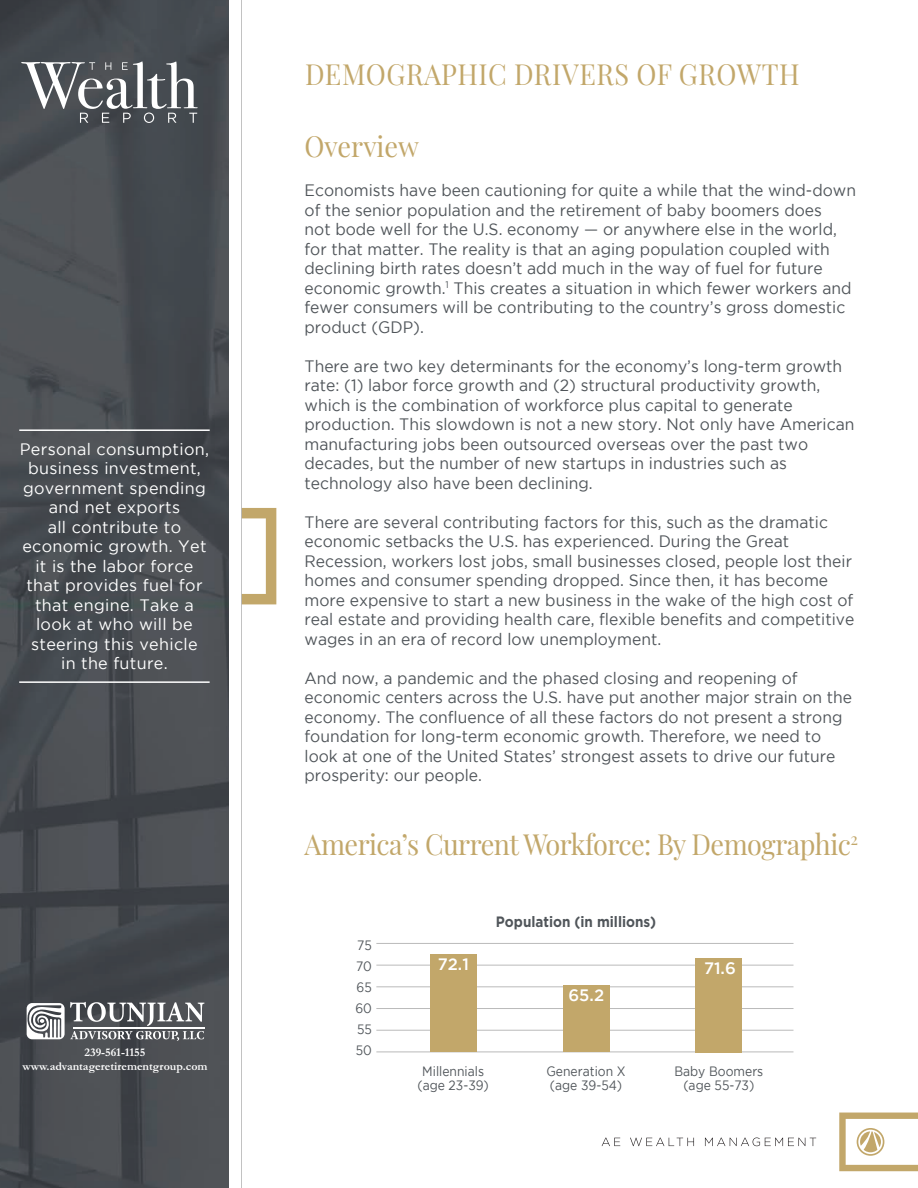
<style>
.page{position:relative;width:918px;height:1188px;background:#fff}
.page>*{position:absolute;margin:0;border:0;box-sizing:border-box;transform-origin:0 0}
.t1{font:28.5px "Playfair Display";letter-spacing:-.02em;color:#c2a76a;scale:.95 1}
.t2{font:28.5px "Playfair Display";letter-spacing:.02em;color:#c2a76a;scale:.95 1}
.t3{font:28.5px "Playfair Display";color:#c2a76a;scale:.95 1}
.t4{font:16.5px/19.5px "Gotham";color:#50555a;scale:.95 1}
.t5{font:16.5px/19.5px "Gotham";letter-spacing:.02em;color:#fff;text-align:center}
.t6{font:500 16.5px "Gotham";color:#fff}
.t7{font:700 15px "Gotham";color:#50555a;scale:.9 1}
.t8{font:13.5px/21px "Gotham";color:#50555a;text-align:center;scale:.9 1}
.t9{font:700 11.85px/14.2px "Garamond";color:#fff;text-align:center}
</style>
<div class="page">
<svg style="left:242px;top:508px;width:34px;height:96px"></svg>
<hr style="left:240px;top:0;width:2px;height:1188px;background:#bababa">
<img style="left:0;top:0;width:229px;height:1188px">
<svg style="left:21px;top:61px;width:177px;height:62px"></svg>
<svg style="left:839px;top:1113px;width:79px;height:58px"></svg>
<svg style="left:602px;top:1138px;width:18px;height:8px"></svg>
<svg style="left:630px;top:1138px;width:64px;height:8px"></svg>
<svg style="left:705px;top:1138px;width:111px;height:8px"></svg>
<hr style="left:376px;top:943px;width:417px;height:1px;background:#bababa">
<hr style="left:376px;top:965px;width:417px;height:1px;background:#bababa">
<hr style="left:376px;top:987px;width:417px;height:1px;background:#bababa">
<hr style="left:376px;top:1008px;width:417px;height:1px;background:#bababa">
<hr style="left:376px;top:1030px;width:417px;height:1px;background:#bababa">
<hr style="left:376px;top:1052px;width:417px;height:1px;background:#bababa">
<hr style="left:19px;top:429px;width:191px;height:2px;background:#fff">
<hr style="left:19px;top:681px;width:191px;height:2px;background:#fff">
<svg style="left:27px;top:1002px;width:177px;height:39px"></svg>
<hr style="left:73px;top:1027px;width:132px;height:2px;background:#fff">
<div style="left:430px;top:954px;width:47px;height:98px;background:#c2a76a"></div>
<div style="left:563px;top:986px;width:47px;height:66px;background:#c2a76a"></div>
<div style="left:695px;top:958px;width:47px;height:94px;background:#c2a76a"></div>
<p class="t5" style="left:20px;top:439px;width:191px">Personal consumption, business investment, government spending and net exports<br>all contribute to economic growth. Yet it is the labor force that provides fuel for that engine. Take a look at who will be steering this vehicle<br>in the future.</p>
<p class="t9" style="left:22px;top:1045px;width:187px">239-561-1155 www.advantageretirementgroup.com</p>
<h1 class="t2" style="left:305px;top:52px;width:522px">DEMOGRAPHIC DRIVERS OF GROWTH</h1>
<h1 class="t3" style="left:305px;top:124px;width:122px">Overview</h1>
<p class="t4" style="left:305px;top:180px;width:582px">Economists have been cautioning for quite a while that the wind-down of the senior population and the retirement of baby boomers does<br>not bode well for the U.S. economy — or anywhere else in the world, for that matter. The reality is that an aging population coupled with declining birth rates doesn’t add much in the way of fuel for future economic growth.<sup>1</sup> This creates a situation in which fewer workers and fewer consumers will be contributing to the country’s gross domestic product (GDP).</p>
<p class="t4" style="left:305px;top:356px;width:580px">There are two key determinants for the economy’s long-term growth rate: (1) labor force growth and (2) structural productivity growth, which is the combination of workforce plus capital to generate production. This slowdown is not a new story. Not only have American manufacturing jobs been outsourced overseas over the past two decades, but the number of new startups in industries such as technology also have been declining.</p>
<p class="t4" style="left:305px;top:512px;width:580px">There are several contributing factors for this, such as the dramatic economic setbacks the U.S. has experienced. During the Great Recession, workers lost jobs, small businesses closed, people lost their homes and consumer spending dropped. Since then, it has become more expensive to start a new business in the wake of the high cost of real estate and providing health care, flexible benefits and competitive wages in an era of record low unemployment.</p>
<p class="t4" style="left:305px;top:668px;width:578px">And now, a pandemic and the phased closing and reopening of economic centers across the U.S. have put another major strain on the economy. The confluence of all these factors do not present a strong foundation for long-term economic growth. Therefore, we need to look at one of the United States’ strongest assets to drive our future prosperity: our people.</p>
<h1 class="t1" style="left:305px;top:822px;width:584px">America’s Current Workforce: By Demographic<sup>2</sup></h1>
<p class="t8" style="left:355px;top:934px;width:20px;text-align:justify">75<br>70<br>65<br>60<br>55<br>50</p>
<p class="t6" style="left:438px;top:955px;width:33px">72.1</p>
<p class="t7" style="left:496px;top:912px;width:179px">Population (in millions)</p>
<p class="t6" style="left:568px;top:986px;width:37px">65.2</p>
<p class="t6" style="left:704px;top:959px;width:33px">71.6</p>
<p class="t8" style="left:417px;top:1065px;width:81px;line-height:13.5px">Millennials (age 23-39)</p>
<p class="t8" style="left:546px;top:1065px;width:90px;line-height:13.5px;text-align:left">Generation X (age 39-54)</p>
<p class="t8" style="left:674px;top:1065px;width:100px;line-height:13.5px">Baby Boomers (age 55-73)</p>
</div>
